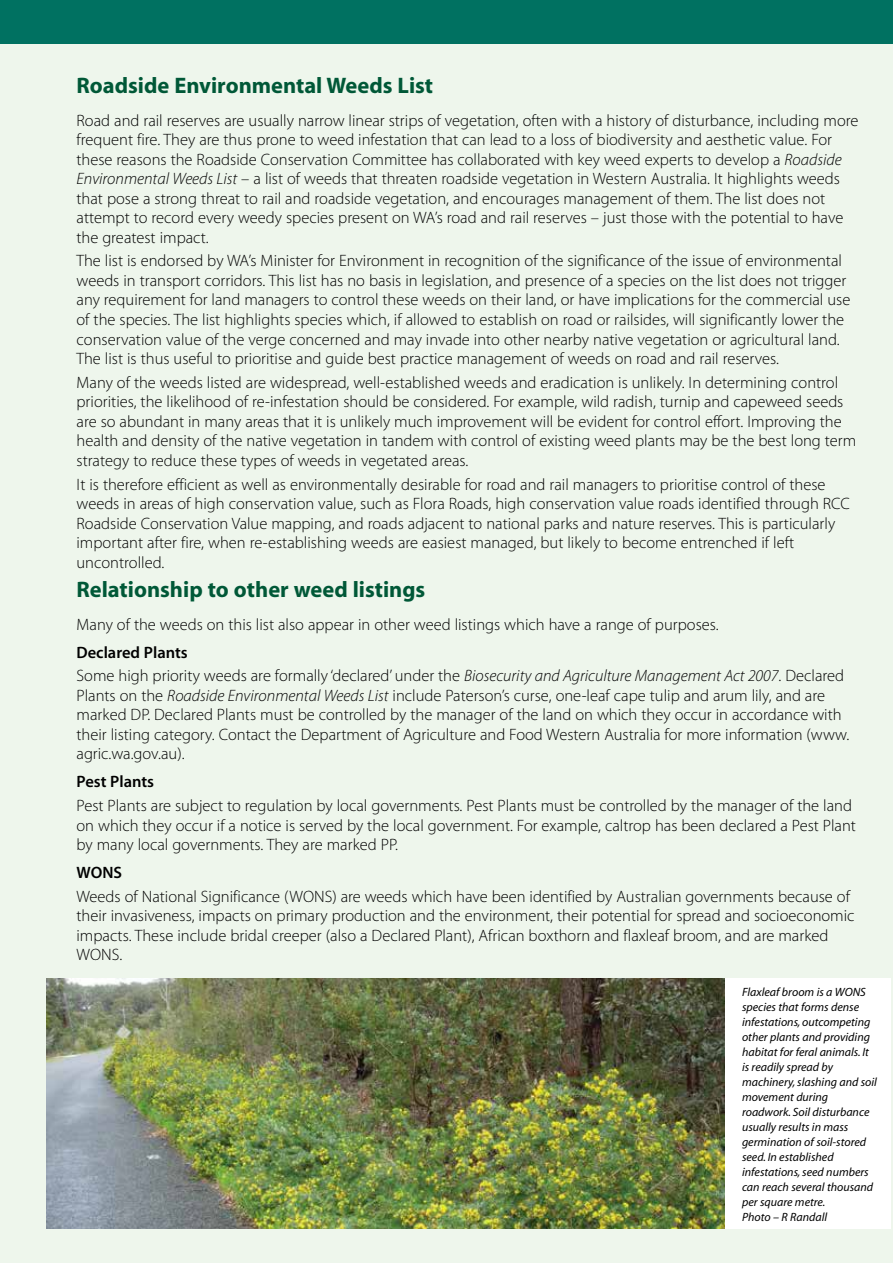
<style>
.page{position:relative;width:893px;height:1263px;background:#eef6ec}
.page>*{position:absolute;margin:0;border:0;box-sizing:border-box;transform-origin:0 0}
.t1{font:700 22.5px "Myriad";color:#005837}
.t2{font:300 16.5px/19.5px "Myriad Pro";color:#000}
.t3{font:600 16.5px "Myriad Pro";color:#000}
.t4{font:italic 12px/15px "Myriad";color:#000}
.s1{font-style:italic}
.s2{font-weight:600}
</style>
<div class="page">
<div style="left:0;top:0;width:893px;height:43px;background:#007161"></div>
<img style="left:47px;top:978px;width:678px;height:251px">
<div style="left:725px;top:978px;width:166px;height:251px;background:#fff"></div>
<h1 class="t1" style="left:77px;top:74px;width:358px">Roadside Environmental Weeds List</h1>
<p class="t2" style="left:77px;top:110px;width:783px">Road and rail reserves are usually narrow linear strips of vegetation, often with a history of disturbance, including more frequent fire. They are thus prone to weed infestation that can lead to a loss of biodiversity and aesthetic value. For these reasons the Roadside Conservation Committee has collaborated with key weed experts to develop a <span class="s1">Roadside Environmental Weeds List</span> – a list of weeds that threaten roadside vegetation in Western Australia. It highlights weeds that pose a strong threat to rail and roadside vegetation, and encourages management of them. The list does not attempt to record every weedy species present on WA’s road and rail reserves – just those with the potential to have the greatest impact.</p>
<p class="t2" style="left:77px;top:251px;width:775px">The list is endorsed by WA’s Minister for Environment in recognition of the significance of the issue of environmental weeds in transport corridors. This list has no basis in legislation, and presence of a species on the list does not trigger any requirement for land managers to control these weeds on their land, or have implications for the commercial use of the species. The list highlights species which, if allowed to establish on road or railsides, will significantly lower the conservation value of the verge concerned and may invade into other nearby native vegetation or agricultural land.<br>The list is thus useful to prioritise and guide best practice management of weeds on road and rail reserves.</p>
<p class="t2" style="left:77px;top:372px;width:781px">Many of the weeds listed are widespread, well-established weeds and eradication is unlikely. In determining control priorities, the likelihood of re-infestation should be considered. For example, wild radish, turnip and capeweed seeds are so abundant in many areas that it is unlikely much improvement will be evident for control effort. Improving the health and density of the native vegetation in tandem with control of existing weed plants may be the best long term strategy to reduce these types of weeds in vegetated areas.</p>
<p class="t2" style="left:77px;top:474px;width:775px">It is therefore efficient as well as environmentally desirable for road and rail managers to prioritise control of these weeds in areas of high conservation value, such as Flora Roads, high conservation value roads identified through RCC Roadside Conservation Value mapping, and roads adjacent to national parks and nature reserves. This is particularly important after fire, when re-establishing weeds are easiest managed, but likely to become entrenched if left uncontrolled.</p>
<h1 class="t1" style="left:77px;top:578px;width:350px">Relationship to other weed listings</h1>
<p class="t2" style="left:77px;top:614px;width:644px">Many of the weeds on this list also appear in other weed listings which have a range of purposes.</p>
<p class="t2" style="left:77px;top:640px;width:769px;line-height:23.7px"><span class="s2">Declared Plants<br></span>Some high priority weeds are formally ‘declared’ under the <span class="s1">Biosecurity and Agriculture Management Act 2007</span>. Declared</p>
<p class="t2" style="left:77px;top:685px;width:774px">Plants on the <span class="s1">Roadside Environmental Weeds List</span> include Paterson’s curse, one-leaf cape tulip and arum lily, and are marked DP. Declared Plants must be controlled by the manager of the land on which they occur in accordance with their listing category. Contact the Department of Agriculture and Food Western Australia for more information (www. agric.wa.gov.au).</p>
<p class="t3" style="left:77px;top:771px;width:79px">Pest Plants</p>
<p class="t2" style="left:77px;top:796px;width:781px">Pest Plants are subject to regulation by local governments. Pest Plants must be controlled by the manager of the land on which they occur if a notice is served by the local government. For example, caltrop has been declared a Pest Plant by many local governments. They are marked PP.</p>
<p class="t3" style="left:77px;top:862px;width:47px">WONS</p>
<p class="t2" style="left:77px;top:886px;width:780px">Weeds of National Significance (WONS) are weeds which have been identified by Australian governments because of their invasiveness, impacts on primary production and the environment, their potential for spread and socioeconomic impacts. These include bridal creeper (also a Declared Plant), African boxthorn and flaxleaf broom, and are marked WONS.</p>
<p class="t4" style="left:742px;top:984px;width:137px">Flaxleaf broom is a WONS species that forms dense infestations, outcompeting other plants and providing habitat for feral animals. It is readily spread by machinery, slashing and soil movement during roadwork. Soil disturbance usually results in mass germination of soil-stored seed. In established infestations, seed numbers can reach several thousand per square metre.<br>Photo – R Randall</p>
</div>
